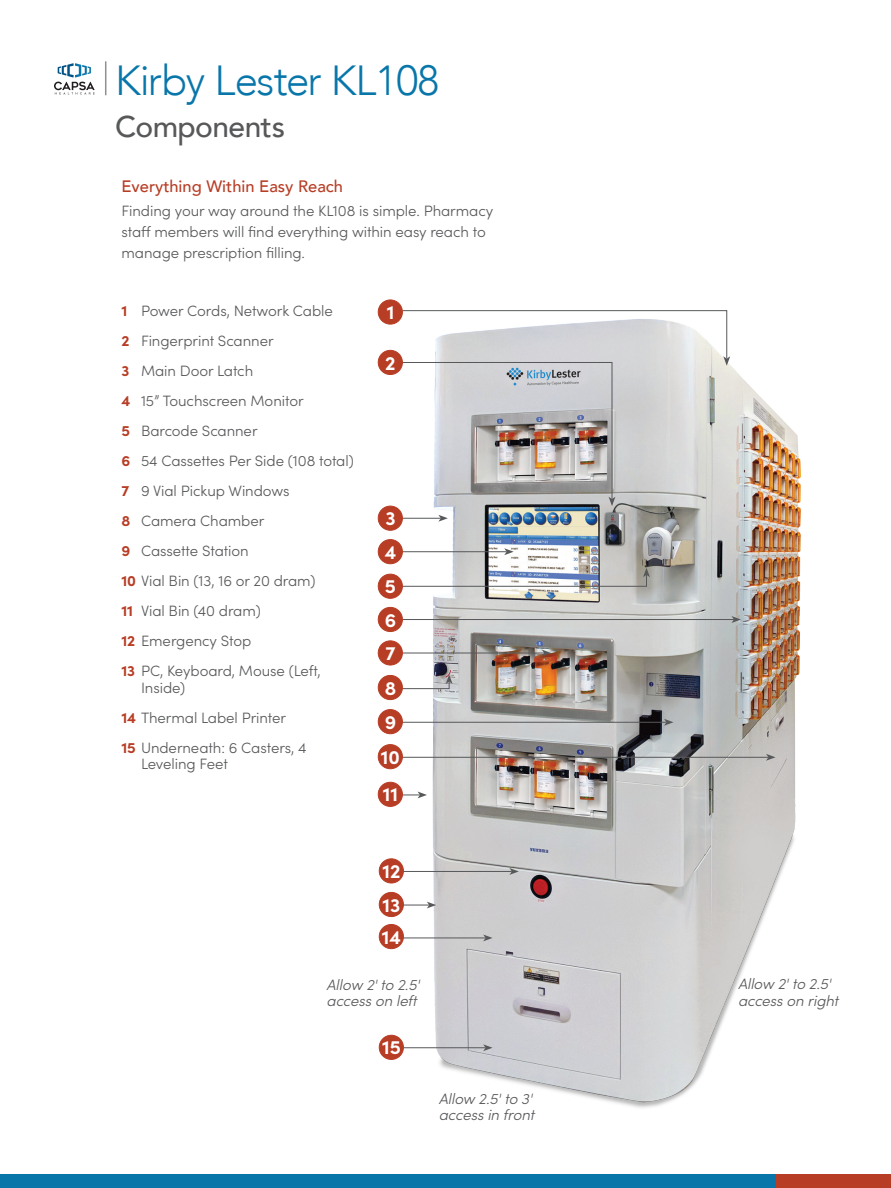
<style>
.page{position:relative;width:891px;height:1188px;background:#fff}
.page>*{position:absolute;margin:0;border:0;box-sizing:border-box;transform-origin:0 0}
.t1{font:300 42px "Avenir";letter-spacing:-.02em;color:#0976aa}
.t2{font:500 30px "Avenir";letter-spacing:-.02em;color:#57585a}
.t3{font:700 19.35px/34px "Sofia Pro";color:#fff}
.t4{font:500 16.5px "Avenir";color:#b73d25}
.t5{font:300 15px/30px "Sofia Pro";letter-spacing:-.005em;color:#57585a}
.t6{font:italic 300 15px/16.5px "Sofia Pro";letter-spacing:-.005em;color:#57585a}
.s1{font-weight:700;color:#b73d25}
</style>
<div class="page">
<div style="left:0;top:1174px;width:776px;height:14px;background:#0976aa"></div>
<div style="left:776px;top:1174px;width:115px;height:14px;background:#b73d25"></div>
<hr style="left:105px;top:61px;width:1px;height:34px;background:#8f9092">
<svg style="left:54px;top:63px;width:41px;height:31px"></svg>
<img style="left:392px;top:365px;width:409px;height:743px">
<svg style="left:393px;top:310px;width:337px;height:196px"></svg>
<svg style="left:395px;top:568px;width:255px;height:19px"></svg>
<svg style="left:396px;top:675px;width:57px;height:14px"></svg>
<hr style="left:393px;top:518px;width:48px;height:1px;background:#57585a">
<svg style="left:438px;top:515px;width:10px;height:7px"></svg>
<hr style="left:393px;top:722px;width:273px;height:1px;background:#57585a">
<svg style="left:664px;top:719px;width:10px;height:7px"></svg>
<hr style="left:401px;top:938px;width:85px;height:1px;background:#57585a">
<svg style="left:483px;top:935px;width:10px;height:6px"></svg>
<hr style="left:399px;top:1047px;width:87px;height:1px;background:#57585a">
<svg style="left:483px;top:1044px;width:10px;height:7px"></svg>
<svg style="left:403px;top:792px;width:24px;height:6px"></svg>
<svg style="left:404px;top:902px;width:32px;height:6px"></svg>
<hr style="left:393px;top:757px;width:375px;height:1px;background:#57585a">
<svg style="left:766px;top:754px;width:10px;height:7px"></svg>
<hr style="left:401px;top:871px;width:111px;height:1px;background:#57585a">
<svg style="left:509px;top:868px;width:10px;height:7px"></svg>
<hr style="left:393px;top:551px;width:114px;height:1px;background:#57585a">
<svg style="left:504px;top:548px;width:10px;height:7px"></svg>
<hr style="left:393px;top:619px;width:341px;height:1px;background:#57585a">
<svg style="left:732px;top:616px;width:9px;height:7px"></svg>
<hr style="left:393px;top:653px;width:151px;height:1px;background:#57585a">
<svg style="left:542px;top:650px;width:9px;height:6px"></svg>
<div style="left:378px;top:300px;width:24px;height:24px;background:#b73d25;border-radius:50%"></div>
<div style="left:378px;top:299px;width:25px;height:26px;border:1px solid #b73d25;border-radius:50%"></div>
<div style="left:379px;top:924px;width:24px;height:25px;background:#b73d25;border-radius:50%"></div>
<div style="left:379px;top:924px;width:25px;height:25px;border:1px solid #b73d25;border-radius:50%"></div>
<div style="left:379px;top:1035px;width:24px;height:24px;background:#b73d25;border-radius:50%"></div>
<div style="left:379px;top:1035px;width:25px;height:25px;border:1px solid #b73d25;border-radius:50%"></div>
<div style="left:378px;top:350px;width:24px;height:25px;background:#b73d25;border-radius:50%"></div>
<div style="left:378px;top:350px;width:25px;height:25px;border:1px solid #b73d25;border-radius:50%"></div>
<div style="left:378px;top:574px;width:24px;height:24px;background:#b73d25;border-radius:50%"></div>
<div style="left:378px;top:574px;width:25px;height:25px;border:1px solid #b73d25;border-radius:50%"></div>
<div style="left:378px;top:506px;width:24px;height:24px;background:#b73d25;border-radius:50%"></div>
<div style="left:378px;top:506px;width:25px;height:25px;border:1px solid #b73d25;border-radius:50%"></div>
<div style="left:378px;top:540px;width:24px;height:24px;background:#b73d25;border-radius:50%"></div>
<div style="left:378px;top:539px;width:25px;height:25px;border:1px solid #b73d25;border-radius:50%"></div>
<div style="left:378px;top:607px;width:24px;height:25px;background:#b73d25;border-radius:50%"></div>
<div style="left:378px;top:607px;width:25px;height:25px;border:1px solid #b73d25;border-radius:50%"></div>
<div style="left:378px;top:641px;width:24px;height:24px;background:#b73d25;border-radius:50%"></div>
<div style="left:378px;top:640px;width:25px;height:26px;border:1px solid #b73d25;border-radius:50%"></div>
<div style="left:378px;top:675px;width:24px;height:25px;background:#b73d25;border-radius:50%"></div>
<div style="left:378px;top:675px;width:25px;height:25px;border:1px solid #b73d25;border-radius:50%"></div>
<div style="left:378px;top:710px;width:24px;height:24px;background:#b73d25;border-radius:50%"></div>
<div style="left:378px;top:709px;width:25px;height:25px;border:1px solid #b73d25;border-radius:50%"></div>
<div style="left:378px;top:782px;width:24px;height:24px;background:#b73d25;border-radius:50%"></div>
<div style="left:378px;top:782px;width:25px;height:25px;border:1px solid #b73d25;border-radius:50%"></div>
<div style="left:379px;top:892px;width:24px;height:25px;background:#b73d25;border-radius:50%"></div>
<div style="left:379px;top:892px;width:25px;height:25px;border:1px solid #b73d25;border-radius:50%"></div>
<div style="left:378px;top:745px;width:24px;height:24px;background:#b73d25;border-radius:50%"></div>
<div style="left:378px;top:744px;width:25px;height:25px;border:1px solid #b73d25;border-radius:50%"></div>
<div style="left:379px;top:859px;width:24px;height:24px;background:#b73d25;border-radius:50%"></div>
<div style="left:379px;top:858px;width:25px;height:25px;border:1px solid #b73d25;border-radius:50%"></div>
<h1 class="t1" style="left:115px;top:56px;width:326px">Kirby Lester KL108</h1>
<h2 class="t2" style="left:115px;top:101px;width:171px">Components</h2>
<p class="t4" style="left:122px;top:172px;width:223px">Everything Within Easy Reach</p>
<p class="t5" style="left:122px;top:199px;width:373px;line-height:21px">Finding your way around the KL108 is simple. Pharmacy staff members will find everything within easy reach to manage prescription filling.</p>
<p class="t5" style="left:122px;top:295px;width:234px"><span class="s1">1</span> Power Cords, Network Cable<br><span class="s1">2</span> Fingerprint Scanner<br><span class="s1">3</span> Main Door Latch<br><span class="s1">4</span> 15” Touchscreen Monitor<br><span class="s1">5</span> Barcode Scanner<br><span class="s1">6</span> 54 Cassettes Per Side (108 total)<br><span class="s1">7</span> 9 Vial Pickup Windows<br><span class="s1">8</span> Camera Chamber<br><span class="s1">9</span> Cassette Station<br><span class="s1">10</span> Vial Bin (13, 16 or 20 dram)<br><span class="s1">11</span> Vial Bin (40 dram)<br><span class="s1">12</span> Emergency Stop<br><span class="s1">13</span> PC, Keyboard, Mouse (Left,</p>
<p class="t5" style="left:122px;top:671px;width:187px;text-indent:20px">Inside)<br><span class="s1">14</span> Thermal Label Printer<br><span class="s1">15</span> Underneath: 6 Casters, 4</p>
<p class="t5" style="left:141px;top:748px;width:88px">Leveling Feet</p>
<p class="t3" style="left:387px;top:294px;width:9px">1</p>
<p class="t3" style="left:385px;top:344px;width:12px">2</p>
<p class="t3" style="left:385px;top:500px;width:13px;line-height:33.5px">3<br>4</p>
<p class="t3" style="left:385px;top:568px;width:13px">5</p>
<p class="t3" style="left:385px;top:601px;width:13px;text-align:justify">6<br>7<br>8<br>9</p>
<p class="t3" style="left:381px;top:738px;width:21px">10</p>
<p class="t3" style="left:383px;top:776px;width:17px">11</p>
<p class="t3" style="left:382px;top:853px;width:20px">12</p>
<p class="t3" style="left:383px;top:886px;width:19px">13</p>
<p class="t3" style="left:382px;top:918px;width:21px">14</p>
<p class="t6" style="left:327px;top:976px;width:94px">Allow 2' to 2.5' access on left</p>
<p class="t3" style="left:382px;top:1029px;width:20px">15</p>
<p class="t6" style="left:439px;top:1089px;width:97px">Allow 2.5' to 3' access in front</p>
<p class="t6" style="left:738px;top:975px;width:102px">Allow 2' to 2.5' access on right</p>
</div>
